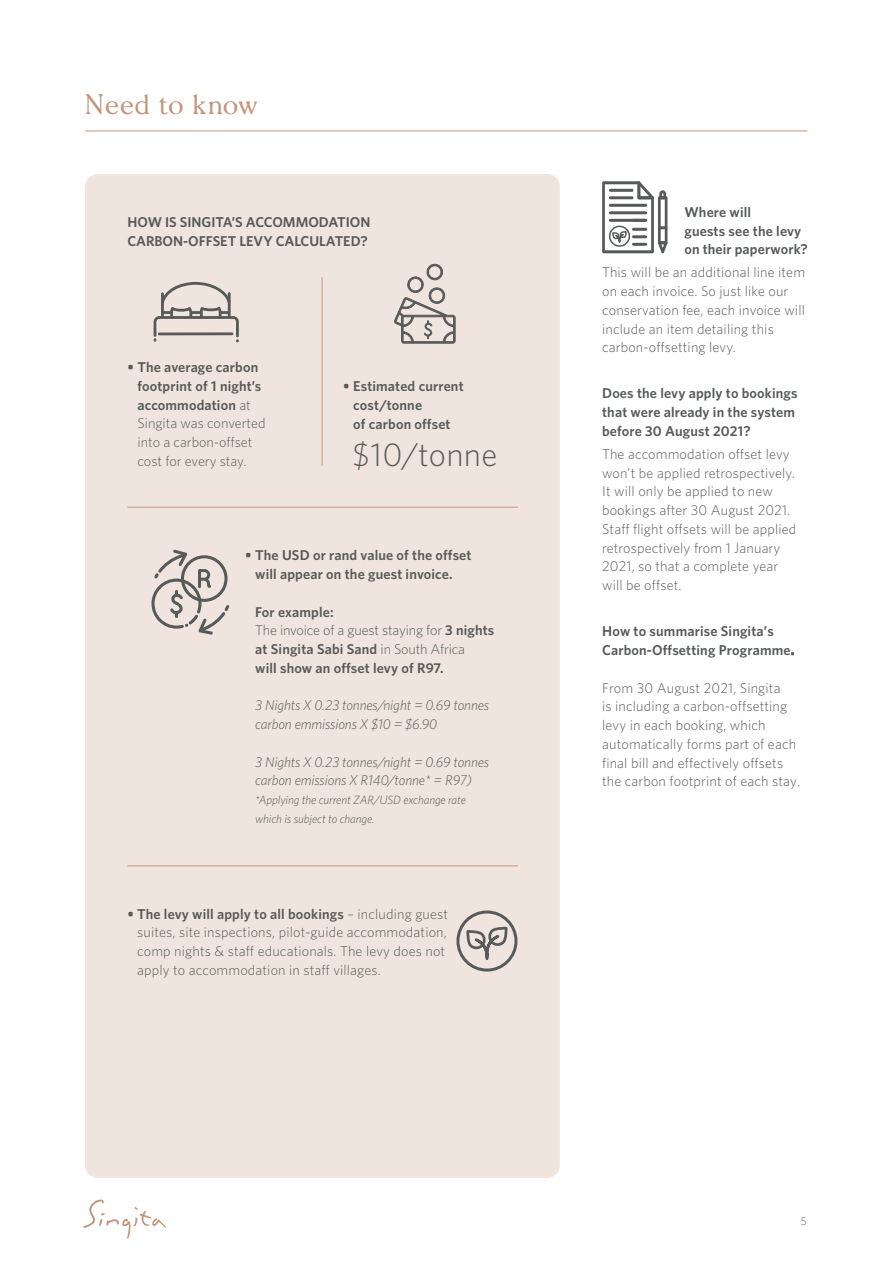
<style>
.page{position:relative;width:893px;height:1263px;background:#fff}
.page>*{position:absolute;margin:0;border:0;box-sizing:border-box;transform-origin:0 0}
.t1{font:300 33px "Whitney";letter-spacing:.01em;color:#575a58}
.t2{font:27px "Morion";letter-spacing:.02em;color:#c3947a}
.t3{font:300 14.25px/18.8px "Whitney";letter-spacing:.01em;color:#575a58}
.t4{font:600 14.25px/18.8px "Whitney";letter-spacing:.01em;color:#575a58}
.t5{font:italic 300 14.25px/18.8px "Whitney";letter-spacing:-.01em;color:#575a58}
.t6{font:italic 300 12px/18.8px "Whitney";letter-spacing:-.01em;color:#575a58}
.t7{font:300 11.25px "Whitney";color:#575a58}
.s1{font-weight:600}
.s2{font-weight:300}
</style>
<div class="page">
<hr style="left:86px;top:131px;width:721px;height:1px;background:#c3947a">
<div style="left:85px;top:174px;width:475px;height:1004px;background:#f0e4de;border-radius:13px"></div>
<svg style="left:154px;top:282px;width:85px;height:60px"></svg>
<hr style="left:322px;top:277px;width:1px;height:189px;background:#c3947a">
<hr style="left:127px;top:507px;width:391px;height:1px;background:#c3947a">
<svg style="left:151px;top:549px;width:78px;height:86px"></svg>
<hr style="left:127px;top:865px;width:391px;height:1px;background:#c3947a">
<svg style="left:83px;top:1199px;width:83px;height:39px"></svg>
<svg style="left:394px;top:263px;width:62px;height:81px"></svg>
<div style="left:456px;top:910px;width:61px;height:61px;border:3px solid #575a58;border-radius:50%"></div>
<svg style="left:465px;top:924px;width:44px;height:37px"></svg>
<svg style="left:602px;top:181px;width:66px;height:72px"></svg>
<hr style="left:609px;top:219px;width:38px;height:3px;background:#575a58">
<h2 class="t2" style="left:85px;top:81px;width:174px">Need to know</h2>
<p class="t4" style="left:127px;top:213px;width:245px">HOW IS SINGITA’S ACCOMMODATION<br>CARBON-OFFSET LEVY CALCULATED?</p>
<p class="t3" style="left:137px;top:357px;width:130px;text-indent:-10px"><span class="s1">• The average carbon footprint of 1 night’s accommodation</span> at<br>Singita was converted into a carbon-offset cost for every stay.</p>
<p class="t4" style="left:353px;top:377px;width:112px;text-indent:-10px">• Estimated current cost/tonne<br>of carbon offset</p>
<h1 class="t1" style="left:352px;top:432px;width:147px">$10/tonne</h1>
<p class="t4" style="left:255px;top:546px;width:218px;text-indent:-10px">• The USD or rand value of the offset will appear on the guest invoice.</p>
<p class="t4" style="left:255px;top:602px;width:241px">For example:<br><span class="s2">The invoice of a guest staying for</span> 3 nights at Singita Sabi Sand <span class="s2">in South Africa<br></span>will show an offset levy of R97.</p>
<p class="t5" style="left:255px;top:696px;width:236px">3 Nights X 0.23 tonnes/night = 0.69 tonnes carbon emmissions X $10 = $6.90</p>
<p class="t5" style="left:255px;top:752px;width:236px">3 Nights X 0.23 tonnes/night = 0.69 tonnes carbon emissions X R140/tonne* = R97)</p>
<p class="t6" style="left:255px;top:790px;width:212px">*Applying the current ZAR/USD exchange rate which is subject to change.</p>
<p class="t3" style="left:137px;top:904px;width:312px;text-indent:-10px"><span class="s1">• The levy will apply to all bookings</span> – including guest suites, site inspections, pilot-guide accommodation, comp nights &amp; staff educationals. The levy does not apply to accommodation in staff villages.</p>
<p class="t4" style="left:684px;top:202px;width:125px">Where will<br>guests see the levy on their paperwork?</p>
<p class="t3" style="left:602px;top:262px;width:204px">This will be an additional line item on each invoice. So just like our conservation fee, each invoice will include an item detailing this carbon-offsetting levy.</p>
<p class="t4" style="left:602px;top:384px;width:197px">Does the levy apply to bookings that were already in the system before 30 August 2021?</p>
<p class="t3" style="left:602px;top:444px;width:196px">The accommodation offset levy won’t be applied retrospectively.<br>It will only be applied to new bookings after 30 August 2021.<br>Staff flight offsets will be applied retrospectively from 1 January<br>2021, so that a complete year will be offset.</p>
<p class="t4" style="left:602px;top:621px;width:194px">How to summarise Singita’s<br>Carbon-Offsetting Programme.</p>
<p class="t3" style="left:602px;top:678px;width:200px">From 30 August 2021, Singita<br>is including a carbon-offsetting levy in each booking, which automatically forms part of each final bill and effectively offsets the carbon footprint of each stay.</p>
<p class="t7" style="left:801px;top:1213px;width:8px">5</p>
</div>
